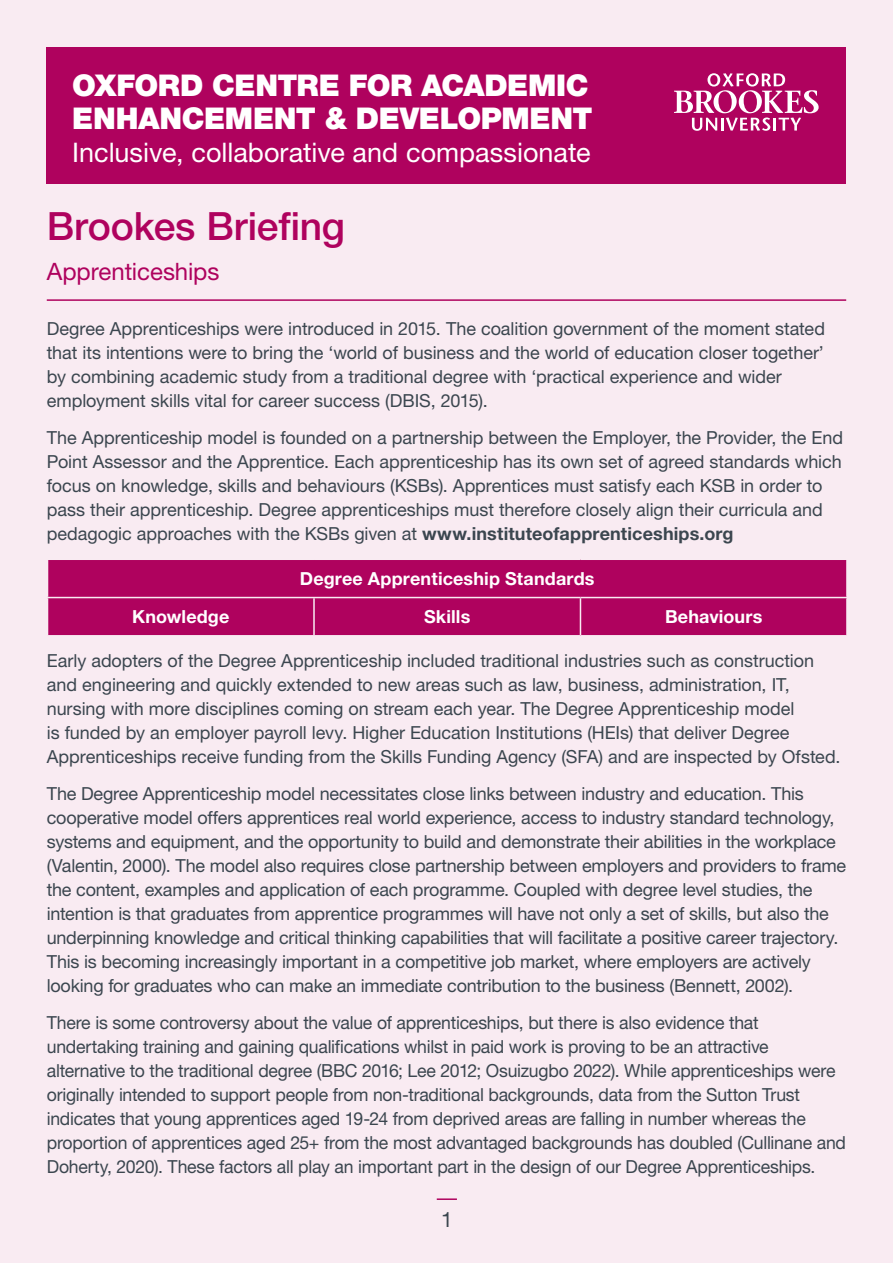
<style>
.page{position:relative;width:893px;height:1263px;background:#f9ebf2}
.page>*{position:absolute;margin:0;border:0;box-sizing:border-box;transform-origin:0 0}
.Briefing_heading{font:500 39px "Helvetica Neue LT Std";letter-spacing:-.005em;color:#af025e}
.t1{font:900 30px/33px "Helvetica Neue LT Std";letter-spacing:-.015em;color:#fff}
.t2{font:27px "Helvetica Neue LT Std";color:#fff}
.Briefing_subheading{font:24px "Helvetica Neue LT Std";letter-spacing:-.005em;color:#af025e}
.t3{font:21px "Helvetica Neue LT Std";color:#3b464f}
.Intro{font:18px/24px "Helvetica Neue LT Std";letter-spacing:-.01em;color:#3b464f}
.Body{font:700 18px "Helvetica Neue LT Std";letter-spacing:.01em;color:#fff}
.s1{font-weight:700}
</style>
<div class="page">
<div style="left:47px;top:47px;width:799px;height:137px;background:#af025e"></div>
<svg style="left:674px;top:73px;width:145px;height:58px"></svg>
<hr style="left:47px;top:299px;width:799px;height:2px;background:#af025e">
<div style="left:48px;top:560px;width:798px;height:75px;background:#af025e"></div>
<hr style="left:47px;top:597px;width:267px;height:1px;background:#f9ebf2">
<hr style="left:314px;top:597px;width:266px;height:1px;background:#f9ebf2">
<hr style="left:313px;top:598px;width:2px;height:37px;background:#f9ebf2">
<hr style="left:580px;top:597px;width:268px;height:1px;background:#f9ebf2">
<hr style="left:580px;top:598px;width:1px;height:37px;background:#f9ebf2">
<hr style="left:437px;top:1198px;width:20px;height:2px;background:#af025e">
<h2 class="t1" style="left:72px;top:68px;width:522px">OXFORD CENTRE FOR ACADEMIC<br>ENHANCEMENT &amp; DEVELOPMENT</h2>
<h3 class="t2" style="left:72px;top:136px;width:520px">Inclusive, collaborative and compassionate</h3>
<h1 class="Briefing_heading" style="left:47px;top:203px;width:300px">Brookes Briefing</h1>
<h2 class="Briefing_subheading" style="left:47px;top:257px;width:174px">Apprenticeships</h2>
<p class="Intro" style="left:47px;top:316px;width:780px">Degree Apprenticeships were introduced in 2015. The coalition government of the moment stated that its intentions were to bring the ‘world of business and the world of education closer together’ by combining academic study from a traditional degree with ‘practical experience and wider employment skills vital for career success (DBIS, 2015).</p>
<p class="Intro" style="left:47px;top:425px;width:798px">The Apprenticeship model is founded on a partnership between the Employer, the Provider, the End Point Assessor and the Apprentice. Each apprenticeship has its own set of agreed standards which focus on knowledge, skills and behaviours (KSBs). Apprentices must satisfy each KSB in order to pass their apprenticeship. Degree apprenticeships must therefore closely align their curricula and pedagogic approaches with the KSBs given at <span class="s1">www.instituteofapprenticeships.org</span></p>
<p class="Body" style="left:300px;top:567px;width:296px">Degree Apprenticeship Standards</p>
<p class="Body" style="left:132px;top:606px;width:99px">Knowledge</p>
<p class="Body" style="left:424px;top:606px;width:48px">Skills</p>
<p class="Body" style="left:665px;top:606px;width:99px">Behaviours</p>
<p class="Intro" style="left:47px;top:648px;width:795px">Early adopters of the Degree Apprenticeship included traditional industries such as construction and engineering and quickly extended to new areas such as law, business, administration, IT, nursing with more disciplines coming on stream each year. The Degree Apprenticeship model<br>is funded by an employer payroll levy. Higher Education Institutions (HEIs) that deliver Degree Apprenticeships receive funding from the Skills Funding Agency (SFA) and are inspected by Ofsted.</p>
<p class="Intro" style="left:47px;top:781px;width:801px">The Degree Apprenticeship model necessitates close links between industry and education. This cooperative model offers apprentices real world experience, access to industry standard technology, systems and equipment, and the opportunity to build and demonstrate their abilities in the workplace (Valentin, 2000). The model also requires close partnership between employers and providers to frame the content, examples and application of each programme. Coupled with degree level studies, the intention is that graduates from apprentice programmes will have not only a set of skills, but also the underpinning knowledge and critical thinking capabilities that will facilitate a positive career trajectory.<br>This is becoming increasingly important in a competitive job market, where employers are actively looking for graduates who can make an immediate contribution to the business (Bennett, 2002).</p>
<p class="Intro" style="left:47px;top:1010px;width:801px">There is some controversy about the value of apprenticeships, but there is also evidence that undertaking training and gaining qualifications whilst in paid work is proving to be an attractive alternative to the traditional degree (BBC 2016; Lee 2012; Osuizugbo 2022). While apprenticeships were originally intended to support people from non-traditional backgrounds, data from the Sutton Trust indicates that young apprentices aged 19-24 from deprived areas are falling in number whereas the proportion of apprentices aged 25+ from the most advantaged backgrounds has doubled (Cullinane and Doherty, 2020). These factors all play an important part in the design of our Degree Apprenticeships.</p>
<p class="t3" style="left:441px;top:1206px;width:13px">1</p>
</div>
